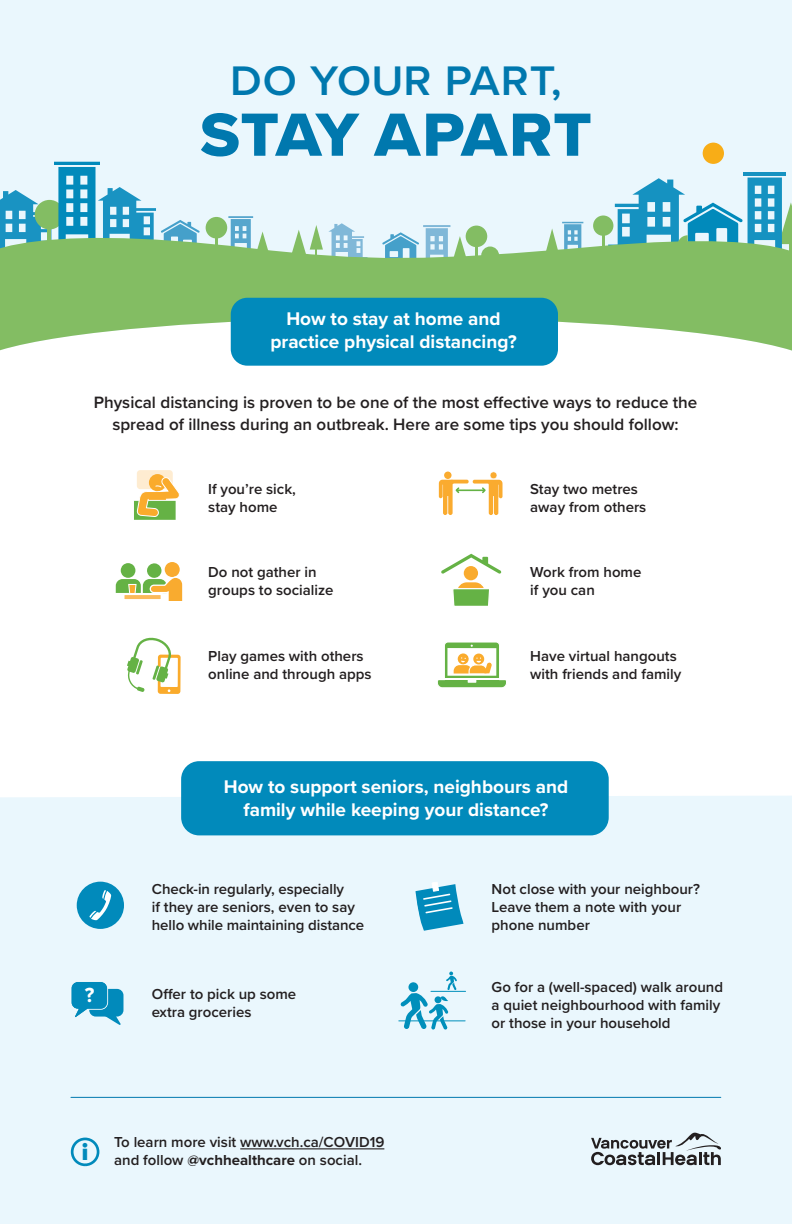
<style>
.page{position:relative;width:792px;height:1224px;background:#fff}
.page>*{position:absolute;margin:0;border:0;box-sizing:border-box;transform-origin:0 0}
.t1{font:63.2px "Proxima Nova Extrabld";letter-spacing:.005em;color:#0078ae;scale:1.04 1}
.t2{font:600 42.8px "Proxima Nova";color:#0078ae;scale:1.04 1}
.t3{font:900 23.3px "Proxima Nova";color:#018abb}
.t4{font:700 21.2px "Proxima Nova";color:#fff}
.section_headers{font:700 19px/23px "Proxima Nova";color:#fff;text-align:center}
.black_subhead{font:600 17px/22px "Proxima Nova";color:#231f20;text-align:center}
.icon_copy{font:600 15px/18px "Proxima Nova";color:#231f20}
.CTA{font:600 15px/18px "Proxima Nova";color:#231f20}
.s1{font-weight:700}
</style>
<div class="page">
<div style="left:0;top:796px;width:792px;height:428px;background:#eaf7fd"></div>
<div style="left:0;top:0;width:792px;height:354px;background:#eaf7fd"></div>
<div style="left:593px;top:216px;width:20px;height:20px;background:#83bd63;border-radius:50%"></div>
<div style="left:206px;top:217px;width:21px;height:22px;background:#83bd63;border-radius:50%"></div>
<hr style="left:744px;top:173px;width:42px;height:3px;background:#1592c1">
<hr style="left:54px;top:162px;width:46px;height:3px;background:#018abb">
<svg style="left:0;top:167px;width:200px;height:55px"></svg>
<hr style="left:228px;top:216px;width:25px;height:2px;background:#56a6cd">
<svg style="left:231px;top:219px;width:20px;height:3px"></svg>
<svg style="left:602px;top:178px;width:190px;height:44px"></svg>
<svg style="left:0;top:222px;width:792px;height:129px;fill:#83bd63"></svg>
<div style="left:481px;top:247px;width:18px;height:17px;background:#83bd63;border-radius:50%"></div>
<svg style="left:489px;top:264px;width:2px;height:10px"></svg>
<div style="left:231px;top:298px;width:327px;height:68px;background:#018abb;border-radius:17px"></div>
<div style="left:181px;top:761px;width:428px;height:74px;background:#018abb;border-radius:18px"></div>
<svg style="left:437px;top:642px;width:69px;height:46px"></svg>
<hr style="left:457px;top:489px;width:27px;height:2px;background:#65b245">
<svg style="left:473px;top:472px;width:30px;height:43px"></svg>
<svg style="left:439px;top:472px;width:22px;height:43px"></svg>
<hr style="left:450px;top:480px;width:19px;height:3px;background:#faab2f;border-radius:2px">
<div style="left:464px;top:566px;width:14px;height:14px;background:#f9ab2f;border-radius:50%"></div>
<svg style="left:453px;top:582px;width:36px;height:24px"></svg>
<svg style="left:441px;top:554px;width:60px;height:20px"></svg>
<svg style="left:116px;top:562px;width:67px;height:38px"></svg>
<svg style="left:416px;top:881px;width:48px;height:50px"></svg>
<div style="left:77px;top:882px;width:47px;height:47px;background:#018abb;border-radius:50%"></div>
<svg style="left:89px;top:890px;width:22px;height:31px"></svg>
<hr style="left:399px;top:1020px;width:66px;height:1px;background:#008fbb">
<hr style="left:431px;top:991px;width:35px;height:1px;background:#008fbb">
<svg style="left:400px;top:971px;width:57px;height:59px"></svg>
<div style="left:89px;top:989px;width:34px;height:28px;background:#018abb;border-radius:6px"></div>
<svg style="left:71px;top:981px;width:50px;height:44px"></svg>
<hr style="left:240px;top:1148px;width:144px;height:1px;background:#231f20">
<div style="left:71px;top:1138px;width:28px;height:28px;border:3px solid #018abb;border-radius:50%"></div>
<svg style="left:127px;top:637px;width:54px;height:57px"></svg>
<div style="left:703px;top:143px;width:21px;height:21px;background:#f8ad17;border-radius:50%"></div>
<svg style="left:591px;top:1133px;width:130px;height:32px"></svg>
<div style="left:137px;top:470px;width:36px;height:19px;background:#feecd1;border-radius:3px"></div>
<svg style="left:149px;top:474px;width:17px;height:17px"></svg>
<svg style="left:134px;top:476px;width:46px;height:44px"></svg>
<hr style="left:71px;top:1097px;width:650px;height:1px;background:#0078ae">
<p class="t2" style="left:230px;top:49px;width:320px">DO YOUR PART,</p>
<p class="t1" style="left:200px;top:88px;width:378px">STAY APART</p>
<p class="section_headers" style="left:270px;top:307px;width:248px">How to stay at home and practice physical distancing?</p>
<p class="black_subhead" style="left:94px;top:391px;width:605px">Physical distancing is proven to be one of the most effective ways to reduce the spread of illness during an outbreak. Here are some tips you should follow:</p>
<p class="icon_copy" style="left:208px;top:480px;width:89px">If you’re sick,</p>
<p class="icon_copy" style="left:208px;top:498px;width:71px">stay home</p>
<p class="icon_copy" style="left:530px;top:480px;width:118px">Stay two metres away from others</p>
<p class="icon_copy" style="left:208px;top:562px;width:127px">Do not gather in groups to socialize</p>
<p class="icon_copy" style="left:530px;top:562px;width:113px">Work from home if you can</p>
<p class="icon_copy" style="left:208px;top:646px;width:165px">Play games with others online and through apps</p>
<p class="icon_copy" style="left:530px;top:646px;width:153px">Have virtual hangouts with friends and family</p>
<p class="section_headers" style="left:224px;top:775px;width:346px">How to support seniors, neighbours and family while keeping your distance?</p>
<p class="t4" style="left:85px;top:980px;width:11px">?</p>
<p class="icon_copy" style="left:152px;top:880px;width:214px">Check-in regularly, especially<br>if they are seniors, even to say hello while maintaining distance</p>
<p class="icon_copy" style="left:152px;top:985px;width:146px">Offer to pick up some extra groceries</p>
<p class="t3" style="left:82px;top:1135px;width:8px">i</p>
<p class="CTA" style="left:114px;top:1132px;width:272px">To learn more visit www.vch.ca/COVID19 and follow <span class="s1">@vchhealthcare</span> on social.</p>
<p class="icon_copy" style="left:492px;top:880px;width:210px">Not close with your neighbour?<br>Leave them a note with your phone number</p>
<p class="icon_copy" style="left:492px;top:977px;width:233px">Go for a (well-spaced) walk around a quiet neighbourhood with family or those in your household</p>
</div>
